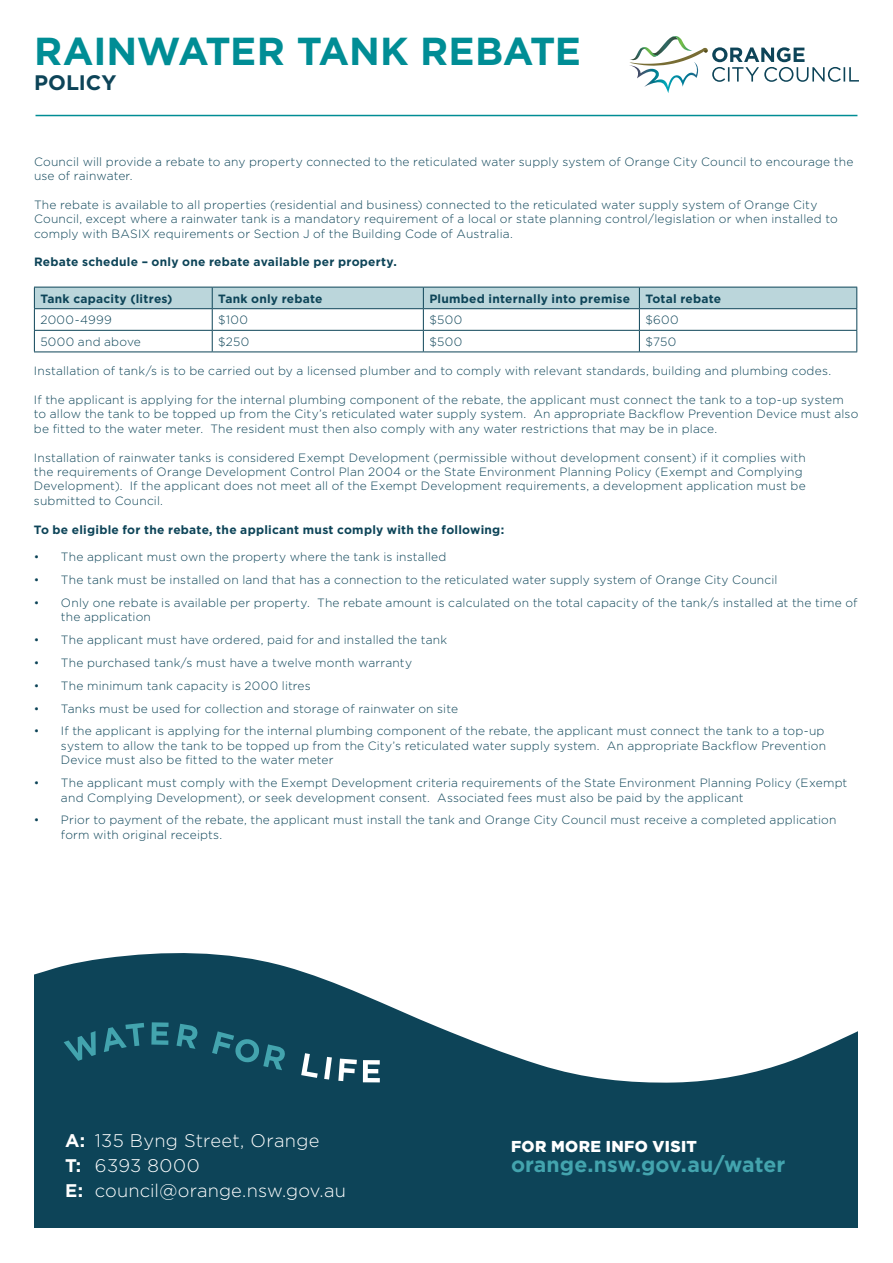
<style>
.page{position:relative;width:893px;height:1263px;background:#fff}
.page>*{position:absolute;margin:0;border:0;box-sizing:border-box;transform-origin:0 0}
.t1{font:700 39px "Gotham";letter-spacing:-.01em;color:#008d95}
.t2{font:700 21.3px "Gotham";letter-spacing:.005em;color:#43a4ae}
.t3{font:700 21px "Gotham";color:#0d4458}
.t4{font:300 18.3px/25px "Gotham";letter-spacing:.01em;color:#fff}
.t5{font:900 15.75px "Gotham";letter-spacing:.025em;color:#fff}
.t6{font:300 12px/14.4px "Gotham";letter-spacing:.015em;color:#0d4458}
.t7{font:700 12px "Gotham";letter-spacing:.02em;color:#0d4458}
.s1{font-weight:700}
</style>
<div class="page">
<svg style="left:34px;top:287px;width:823px;height:65px"></svg>
<hr style="left:34px;top:352px;width:178px;height:1px;background:#0d4458">
<hr style="left:212px;top:352px;width:211px;height:1px;background:#0d4458">
<hr style="left:423px;top:352px;width:216px;height:1px;background:#0d4458">
<hr style="left:639px;top:352px;width:218px;height:1px;background:#0d4458">
<svg style="left:629px;top:36px;width:230px;height:57px"></svg>
<hr style="left:36px;top:115px;width:821px;height:1px;background:#008d95">
<svg style="left:34px;top:953px;width:824px;height:275px;fill:#0d4458"></svg>
<svg style="left:301px;top:1053px;width:79px;height:29px"></svg>
<svg style="left:64px;top:1022px;width:221px;height:48px;background:#175668"></svg>
<h1 class="t1" style="left:34px;top:26px;width:548px">RAINWATER TANK REBATE</h1>
<h3 class="t3" style="left:34px;top:69px;width:84px">POLICY</h3>
<p class="t6" style="left:34px;top:154px;width:821px">Council will provide a rebate to any property connected to the reticulated water supply system of Orange City Council to encourage the use of rainwater.</p>
<p class="t6" style="left:34px;top:197px;width:805px">The rebate is available to all properties (residential and business) connected to the reticulated water supply system of Orange City<br>Council, except where a rainwater tank is a mandatory requirement of a local or state planning control/legislation or when installed to comply with BASIX requirements or Section J of the Building Code of Australia.</p>
<p class="t7" style="left:34px;top:254px;width:364px">Rebate schedule – only one rebate available per property.</p>
<p class="t7" style="left:40px;top:290px;width:134px">Tank capacity (litres)</p>
<p class="t7" style="left:218px;top:290px;width:106px">Tank only rebate</p>
<p class="t7" style="left:429px;top:290px;width:202px">Plumbed internally into premise</p>
<p class="t7" style="left:645px;top:290px;width:77px">Total rebate</p>
<p class="t6" style="left:40px;top:313px;width:73px">2000-4999</p>
<p class="t6" style="left:218px;top:313px;width:31px">$100</p>
<p class="t6" style="left:429px;top:313px;width:34px">$500</p>
<p class="t6" style="left:645px;top:313px;width:35px">$600</p>
<p class="t6" style="left:40px;top:334px;width:102px">5000 and above</p>
<p class="t6" style="left:218px;top:334px;width:33px">$250</p>
<p class="t6" style="left:429px;top:334px;width:34px">$500</p>
<p class="t6" style="left:645px;top:334px;width:32px">$750</p>
<p class="t6" style="left:34px;top:363px;width:799px">Installation of tank/s is to be carried out by a licensed plumber and to comply with relevant standards, building and plumbing codes.</p>
<p class="t6" style="left:34px;top:392px;width:826px">If the applicant is applying for the internal plumbing component of the rebate, the applicant must connect the tank to a top-up system to allow the tank to be topped up from the City’s reticulated water supply system. An appropriate Backflow Prevention Device must also be fitted to the water meter. The resident must then also comply with any water restrictions that may be in place.</p>
<p class="t6" style="left:34px;top:450px;width:773px">Installation of rainwater tanks is considered Exempt Development (permissible without development consent) if it complies with the requirements of Orange Development Control Plan 2004 or the State Environment Planning Policy (Exempt and Complying Development). If the applicant does not meet all of the Exempt Development requirements, a development application must be submitted to Council.</p>
<p class="t7" style="left:34px;top:521px;width:472px">To be eligible for the rebate, the applicant must comply with the following:</p>
<p class="t6" style="left:34px;top:549px;width:414px">• The applicant must own the property where the tank is installed</p>
<p class="t6" style="left:34px;top:572px;width:745px">• The tank must be installed on land that has a connection to the reticulated water supply system of Orange City Council</p>
<p class="t6" style="left:61px;top:595px;width:798px;text-indent:-27px">• Only one rebate is available per property. The rebate amount is calculated on the total capacity of the tank/s installed at the time of the application</p>
<p class="t6" style="left:34px;top:632px;width:415px">• The applicant must have ordered, paid for and installed the tank</p>
<p class="t6" style="left:34px;top:655px;width:380px">• The purchased tank/s must have a twelve month warranty</p>
<p class="t6" style="left:34px;top:678px;width:278px">• The minimum tank capacity is 2000 litres</p>
<p class="t6" style="left:34px;top:701px;width:425px">• Tanks must be used for collection and storage of rainwater on site</p>
<p class="t6" style="left:61px;top:724px;width:767px;text-indent:-27px">• If the applicant is applying for the internal plumbing component of the rebate, the applicant must connect the tank to a top-up system to allow the tank to be topped up from the City’s reticulated water supply system. An appropriate Backflow Prevention<br>Device must also be fitted to the water meter</p>
<p class="t6" style="left:61px;top:775px;width:788px;text-indent:-27px">• The applicant must comply with the Exempt Development criteria requirements of the State Environment Planning Policy (Exempt and Complying Development), or seek development consent. Associated fees must also be paid by the applicant</p>
<p class="t6" style="left:61px;top:813px;width:777px;text-indent:-27px">• Prior to payment of the rebate, the applicant must install the tank and Orange City Council must receive a completed application form with original receipts.</p>
<h3 class="t4" style="left:65px;top:1127px;width:282px"><span class="s1">A:</span> 135 Byng Street, Orange<br><span class="s1">T:</span> 6393 8000<br><span class="s1">E:</span> council@orange.nsw.gov.au</h3>
<h3 class="t5" style="left:511px;top:1136px;width:187px">FOR MORE INFO VISIT</h3>
<h2 class="t2" style="left:511px;top:1151px;width:276px">orange.nsw.gov.au/water</h2>
</div>
